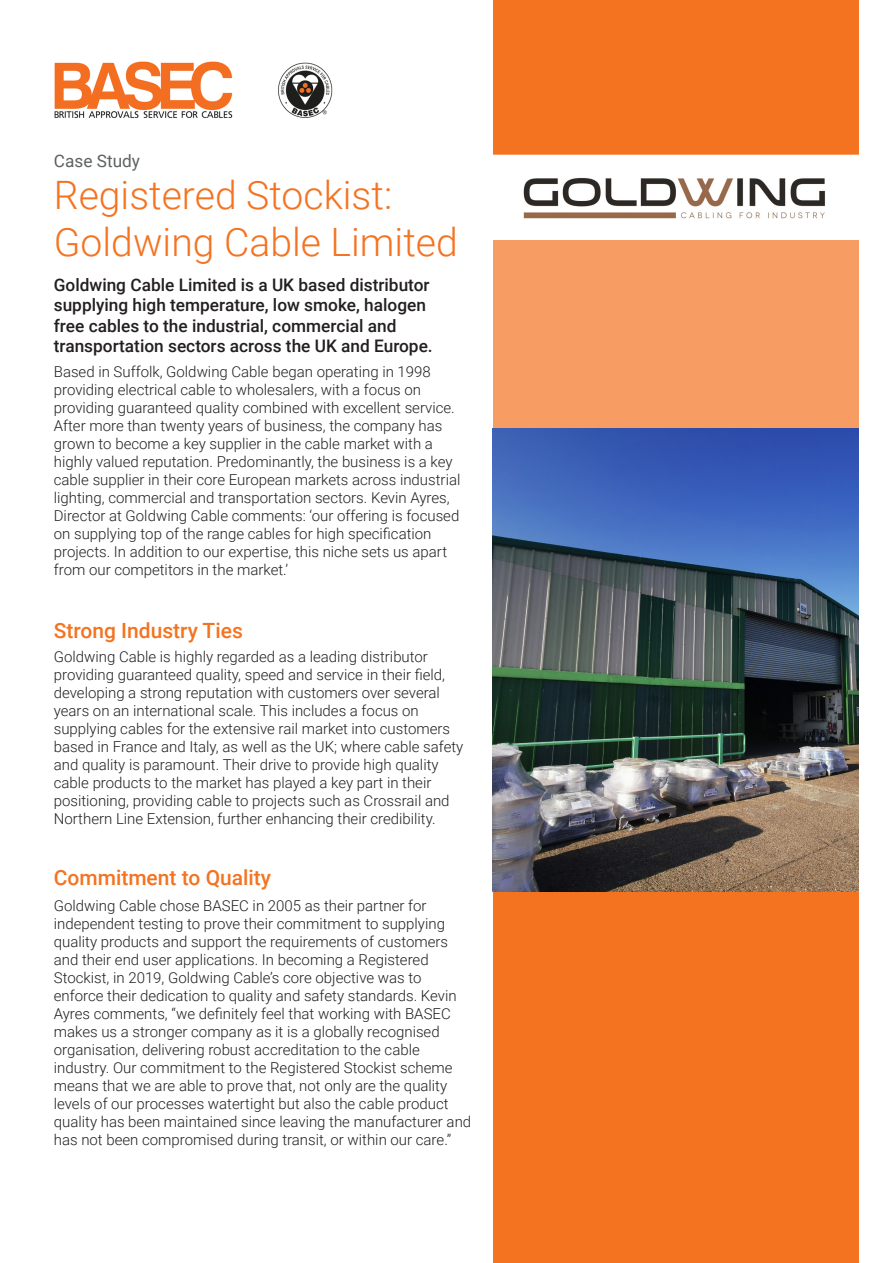
<style>
.page{position:relative;width:893px;height:1263px;background:#fff}
.page>*{position:absolute;margin:0;border:0;box-sizing:border-box;transform-origin:0 0}
.t1{font:300 39.15px/47px "Roboto";color:#f47321}
.Body_text_10_12{font:500 21px "Roboto";color:#f47321}
.sub_header_to_body_c{font:500 21px "Roboto";color:#f47321}
.sub_header_to_body_c-2{font:500 17.25px/20.7px "Roboto";color:#231f20}
.t2{font:17.25px "Roboto";color:#5d6162}
.Body_text_10_12-2{font:300 15px/18px "Roboto";color:#231f20}
.sub_header_to_body_c-3{font:300 15px/18px "Roboto";color:#231f20}
</style>
<div class="page">
<div style="left:493px;top:0;width:366px;height:1263px;background:#f47321"></div>
<div style="left:492px;top:154px;width:368px;height:274px;background:#f79c63"></div>
<img style="left:54px;top:61px;width:279px;height:57px">
<img style="left:492px;top:428px;width:367px;height:463px">
<div style="left:493px;top:155px;width:374px;height:84px;background:#fff"></div>
<img style="left:523px;top:178px;width:302px;height:41px">
<p class="t2" style="left:54px;top:149px;width:88px">Case Study</p>
<p class="t1" style="left:54px;top:170px;width:406px">Registered Stockist:<br>Goldwing Cable Limited</p>
<p class="sub_header_to_body_c-2" style="left:54px;top:273px;width:380px">Goldwing Cable Limited is a UK based distributor supplying high temperature, low smoke, halogen free cables to the industrial, commercial and transportation sectors across the UK and Europe.</p>
<p class="sub_header_to_body_c-3" style="left:54px;top:362px;width:408px">Based in Suffolk, Goldwing Cable began operating in 1998 providing electrical cable to wholesalers, with a focus on providing guaranteed quality combined with excellent service.<br>After more than twenty years of business, the company has grown to become a key supplier in the cable market with a highly valued reputation. Predominantly, the business is a key cable supplier in their core European markets across industrial lighting, commercial and transportation sectors. Kevin Ayres, Director at Goldwing Cable comments: ‘our offering is focused on supplying top of the range cables for high specification projects. In addition to our expertise, this niche sets us apart from our competitors in the market.’</p>
<p class="sub_header_to_body_c" style="left:54px;top:616px;width:191px">Strong Industry Ties</p>
<p class="Body_text_10_12-2" style="left:54px;top:647px;width:411px">Goldwing Cable is highly regarded as a leading distributor providing guaranteed quality, speed and service in their field, developing a strong reputation with customers over several years on an international scale. This includes a focus on supplying cables for the extensive rail market into customers based in France and Italy, as well as the UK; where cable safety and quality is paramount. Their drive to provide high quality cable products to the market has played a key part in their positioning, providing cable to projects such as Crossrail and Northern Line Extension, further enhancing their credibility.</p>
<p class="Body_text_10_12" style="left:54px;top:862px;width:219px">Commitment to Quality</p>
<p class="Body_text_10_12-2" style="left:54px;top:896px;width:419px">Goldwing Cable chose BASEC in 2005 as their partner for independent testing to prove their commitment to supplying quality products and support the requirements of customers and their end user applications. In becoming a Registered Stockist, in 2019, Goldwing Cable’s core objective was to enforce their dedication to quality and safety standards. Kevin Ayres comments, “we definitely feel that working with BASEC makes us a stronger company as it is a globally recognised organisation, delivering robust accreditation to the cable industry. Our commitment to the Registered Stockist scheme means that we are able to prove that, not only are the quality levels of our processes watertight but also the cable product quality has been maintained since leaving the manufacturer and has not been compromised during transit, or within our care.”</p>
</div>
